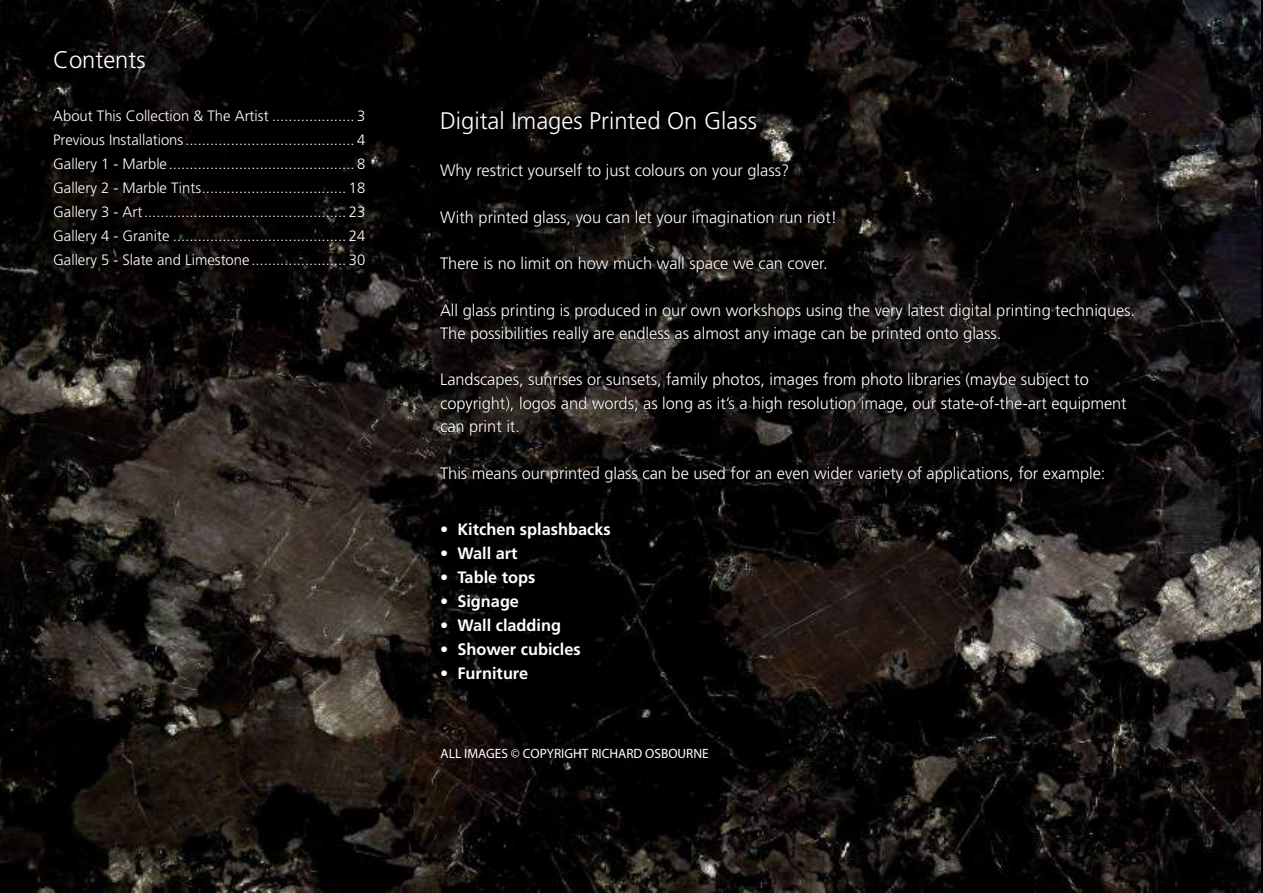
<style>
.page{position:relative;width:1263px;height:893px;background:#fff}
.page>*{position:absolute;margin:0;border:0;box-sizing:border-box;transform-origin:0 0}
.t1{font:300 24px "Frutiger";color:#fff}
.t2{font:300 16.5px/23.2px "Frutiger";color:#fff}
.t3{font:700 16.5px "Frutiger";color:#fff}
.t4{font:300 15px/24px "Frutiger";color:#fff;text-align:justify}
.t5{font:13.5px "Myriad Pro";color:#fff}
</style>
<div class="page">
<img style="left:0;top:0;width:1260px;height:892px">
<h1 class="t1" style="left:53px;top:46px;width:94px">Contents</h1>
<p class="t4" style="left:53px;top:104px;width:314px">About This Collection &amp; The Artist .................... 3<br>Previous Installations......................................... 4<br>Gallery 1 - Marble............................................. 8<br>Gallery 2 - Marble Tints................................... 18<br>Gallery 3 - Art................................................. 23<br>Gallery 4 - Granite .......................................... 24<br>Gallery 5 - Slate and Limestone....................... 30</p>
<h1 class="t1" style="left:440px;top:107px;width:318px">Digital Images Printed On Glass</h1>
<p class="t2" style="left:440px;top:159px;width:351px">Why restrict yourself to just colours on your glass?</p>
<p class="t2" style="left:440px;top:205px;width:399px">With printed glass, you can let your imagination run riot!</p>
<p class="t2" style="left:440px;top:252px;width:389px">There is no limit on how much wall space we can cover.</p>
<p class="t2" style="left:440px;top:298px;width:697px">All glass printing is produced in our own workshops using the very latest digital printing techniques.<br>The possibilities really are endless as almost any image can be printed onto glass.</p>
<p class="t2" style="left:440px;top:368px;width:688px">Landscapes, sunrises or sunsets, family photos, images from photo libraries (maybe subject to copyright), logos and words; as long as it’s a high resolution image, our state-of-the-art equipment can print it.</p>
<p class="t2" style="left:440px;top:462px;width:667px">This means our printed glass can be used for an even wider variety of applications, for example:</p>
<p class="t3" style="left:440px;top:519px;width:172px">• Kitchen splashbacks</p>
<p class="t3" style="left:440px;top:543px;width:79px">• Wall art</p>
<p class="t3" style="left:440px;top:567px;width:97px">• Table tops</p>
<p class="t3" style="left:440px;top:591px;width:80px">• Signage</p>
<p class="t3" style="left:440px;top:615px;width:123px">• Wall cladding</p>
<p class="t3" style="left:440px;top:639px;width:142px">• Shower cubicles</p>
<p class="t3" style="left:440px;top:663px;width:90px">• Furniture</p>
<p class="t5" style="left:441px;top:745px;width:270px">ALL IMAGES © COPYRIGHT RICHARD OSBOURNE</p>
</div>
